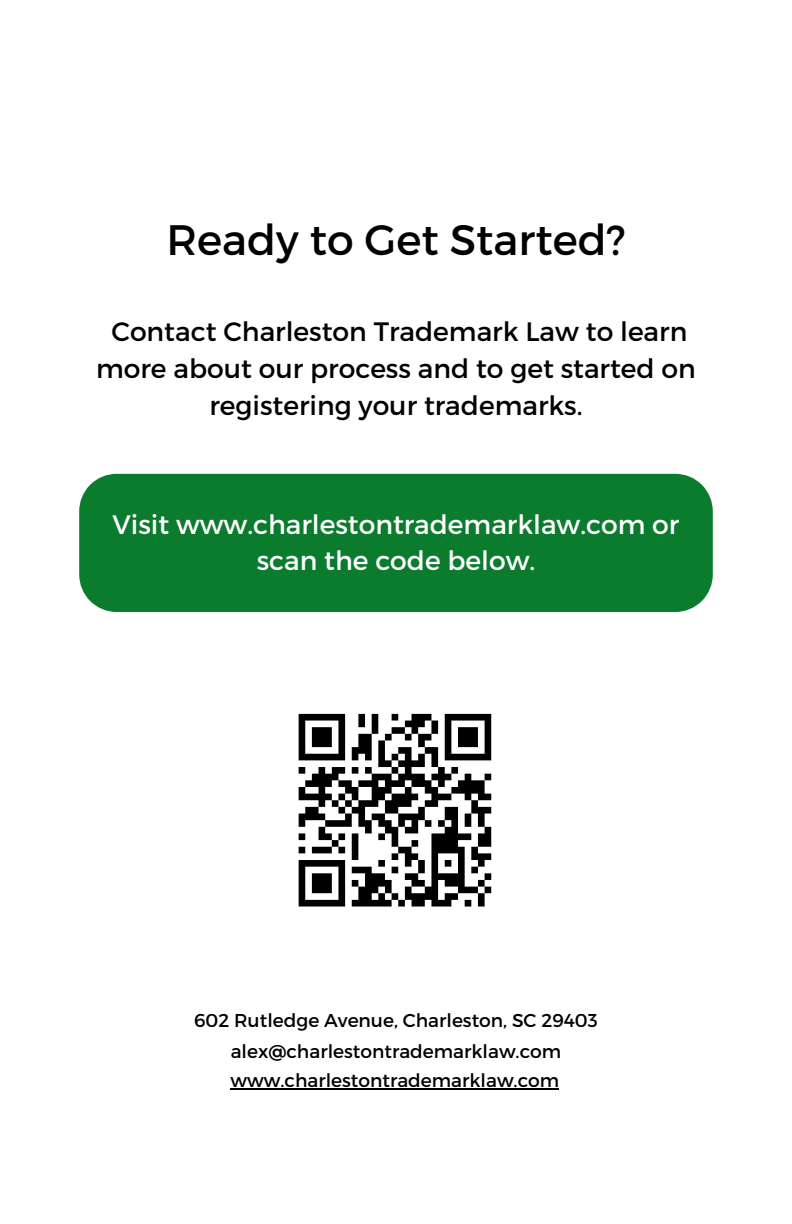
<style>
.page{position:relative;width:792px;height:1224px;background:#fff}
.page>*{position:absolute;margin:0;border:0;box-sizing:border-box;transform-origin:0 0}
.t1{font:42.6px "Montserrat";color:#000}
.t2{font:26.6px/37px "Montserrat";color:#000;text-align:center}
.t3{font:26.6px/36px "Montserrat";color:#fff;text-align:center}
.t4{font:18.6px "Montserrat";color:#000}
</style>
<div class="page">
<div style="left:79px;top:474px;width:634px;height:138px;background:#0b7b2e"></div>
<hr style="left:231px;top:1088px;width:328px;height:2px;background:#000">
<svg style="left:298px;top:713px;width:194px;height:194px"></svg>
<h1 class="t1" style="left:166px;top:212px;width:461px">Ready to Get Started?</h1>
<p class="t2" style="left:96px;top:312px;width:601px">Contact Charleston Trademark Law to learn more about our process and to get started on registering your trademarks.</p>
<p class="t3" style="left:113px;top:505px;width:568px">Visit www.charlestontrademarklaw.com or scan the code below.</p>
<p class="t4" style="left:194px;top:1008px;width:405px">602 Rutledge Avenue, Charleston, SC 29403</p>
<p class="t4" style="left:231px;top:1039px;width:332px">alex@charlestontrademarklaw.com</p>
<p class="t4" style="left:231px;top:1068px;width:330px">www.charlestontrademarklaw.com</p>
</div>
